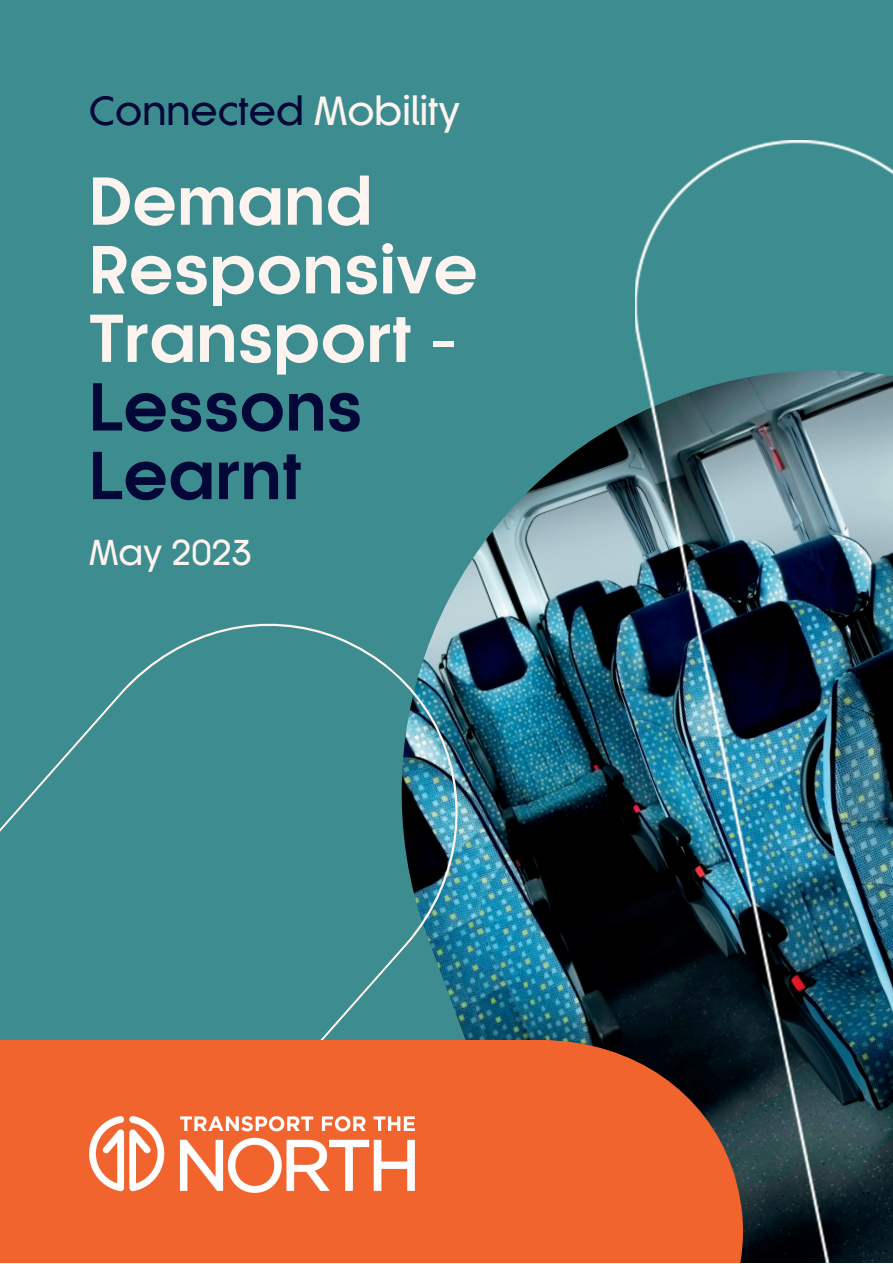
<style>
.page{position:relative;width:893px;height:1264px;background:#fff}
.page>*{position:absolute;margin:0;border:0;box-sizing:border-box;transform-origin:0 0}
.t1{font:700 63px/68.6px "Korto";color:#fdf3ef}
.t2{font:500 37.95px "Korto";color:#030737}
.t3{font:500 33.45px "Korto";color:#fdf3ef}
.s1{color:#fdf3ef}
.s2{color:#030737}
</style>
<div class="page">
<div style="left:0;top:0;width:892px;height:1262px;background:#3d8c8f"></div>
<img style="left:444px;top:415px;width:191px;height:624px">
<img style="left:635px;top:140px;width:257px;height:1122px">
<svg style="left:0;top:608px;width:471px;height:431px"></svg>
<div style="left:0;top:1039px;width:743px;height:223px;background:#f2642d"></div>
<img style="left:89px;top:1116px;width:325px;height:75px">
<p class="t2" style="left:89px;top:88px;width:372px">Connected <span class="s1">Mobility</span></p>
<p class="t1" style="left:89px;top:167px;width:390px">Demand<br>Responsive<br>Transport -<br><span class="s2">Lessons<br>Learnt</span></p>
<p class="t3" style="left:89px;top:532px;width:164px">May 2023</p>
</div>
